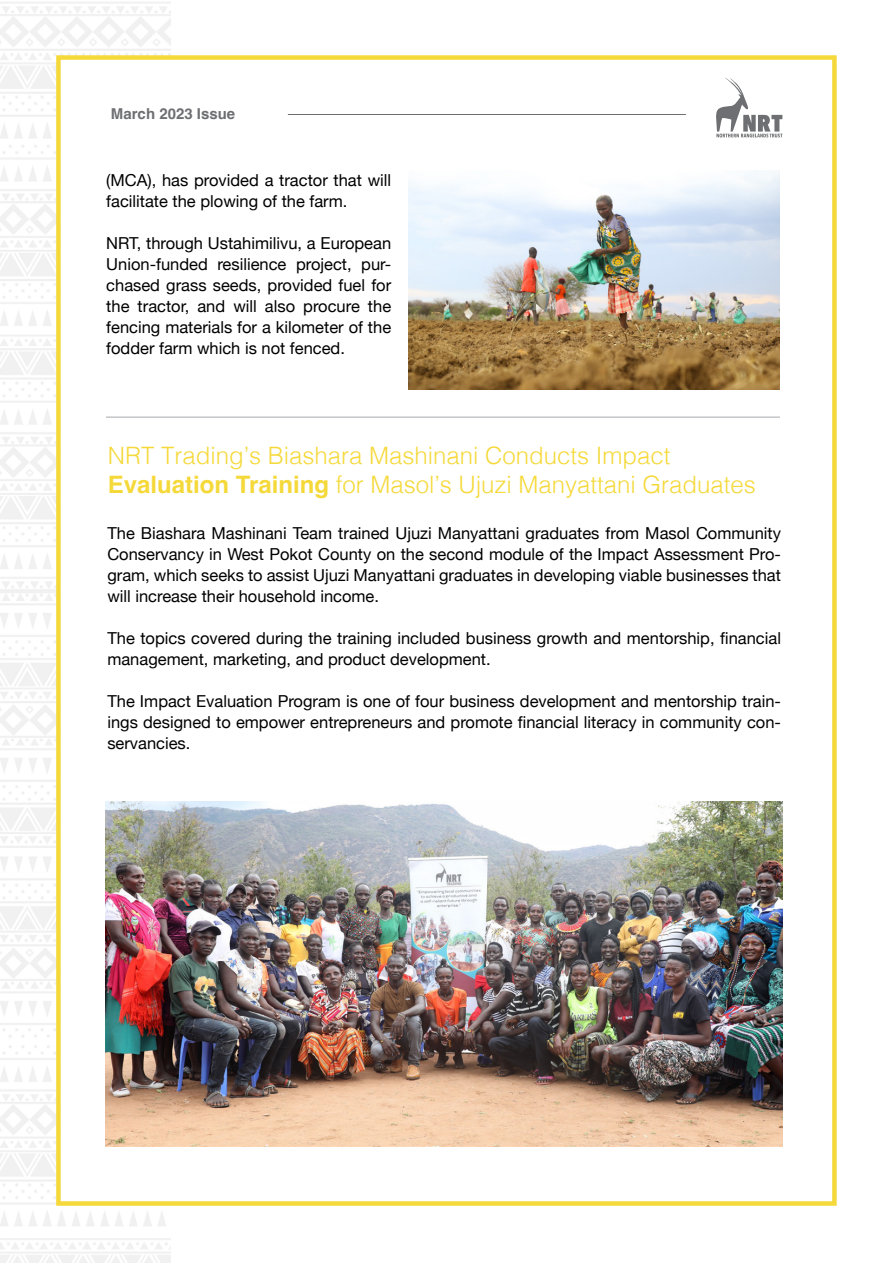
<style>
.page{position:relative;width:893px;height:1263px;background:#fff}
.page>*{position:absolute;margin:0;border:0;box-sizing:border-box;transform-origin:0 0}
.t1{font:300 24px/28.8px "Helvetica";color:#f5d93a}
.t2{font:16.5px/21px "Helvetica Neue";color:#000;text-align:justify}
.t3{font:700 15px "Helvetica";color:#6e6f72}
.s1{font-weight:700}
</style>
<div class="page">
<div style="left:56px;top:55px;width:781px;height:1151px;background:#fff;border:4px solid #f5d93a"></div>
<svg style="left:716px;top:78px;width:66px;height:59px"></svg>
<hr style="left:288px;top:114px;width:398px;height:1px;background:#6e6f72">
<hr style="left:106px;top:417px;width:674px;height:1px;background:#a7a9ac">
<img style="left:408px;top:171px;width:372px;height:218px">
<img style="left:106px;top:801px;width:676px;height:346px">
<p class="t3" style="left:111px;top:105px;width:126px">March 2023 Issue</p>
<p class="t2" style="left:106px;top:170px;width:286px">(MCA), has provided a tractor that will facilitate the plowing of the farm.</p>
<p class="t2" style="left:106px;top:233px;width:286px">NRT, through Ustahimilivu, a European Union-funded resilience project, pur&shy;chased grass seeds, provided fuel for the tractor, and will also procure the fencing materials for a kilometer of the fodder farm which is not fenced.</p>
<h1 class="t1" style="left:108px;top:439px;width:650px">NRT Trading’s Biashara Mashinani Conducts Impact<br><span class="s1">Evaluation Training</span> for Masol’s Ujuzi Manyattani Graduates</h1>
<p class="t2" style="left:107px;top:523px;width:675px">The Biashara Mashinani Team trained Ujuzi Manyattani graduates from Masol Community Conservancy in West Pokot County on the second module of the Impact Assessment Pro&shy;gram, which seeks to assist Ujuzi Manyattani graduates in developing viable businesses that will increase their household income.</p>
<p class="t2" style="left:107px;top:628px;width:675px">The topics covered during the training included business growth and mentorship, financial management, marketing, and product development.</p>
<p class="t2" style="left:107px;top:691px;width:675px">The Impact Evaluation Program is one of four business development and mentorship train&shy;ings designed to empower entrepreneurs and promote financial literacy in community con&shy;servancies.</p>
</div>
